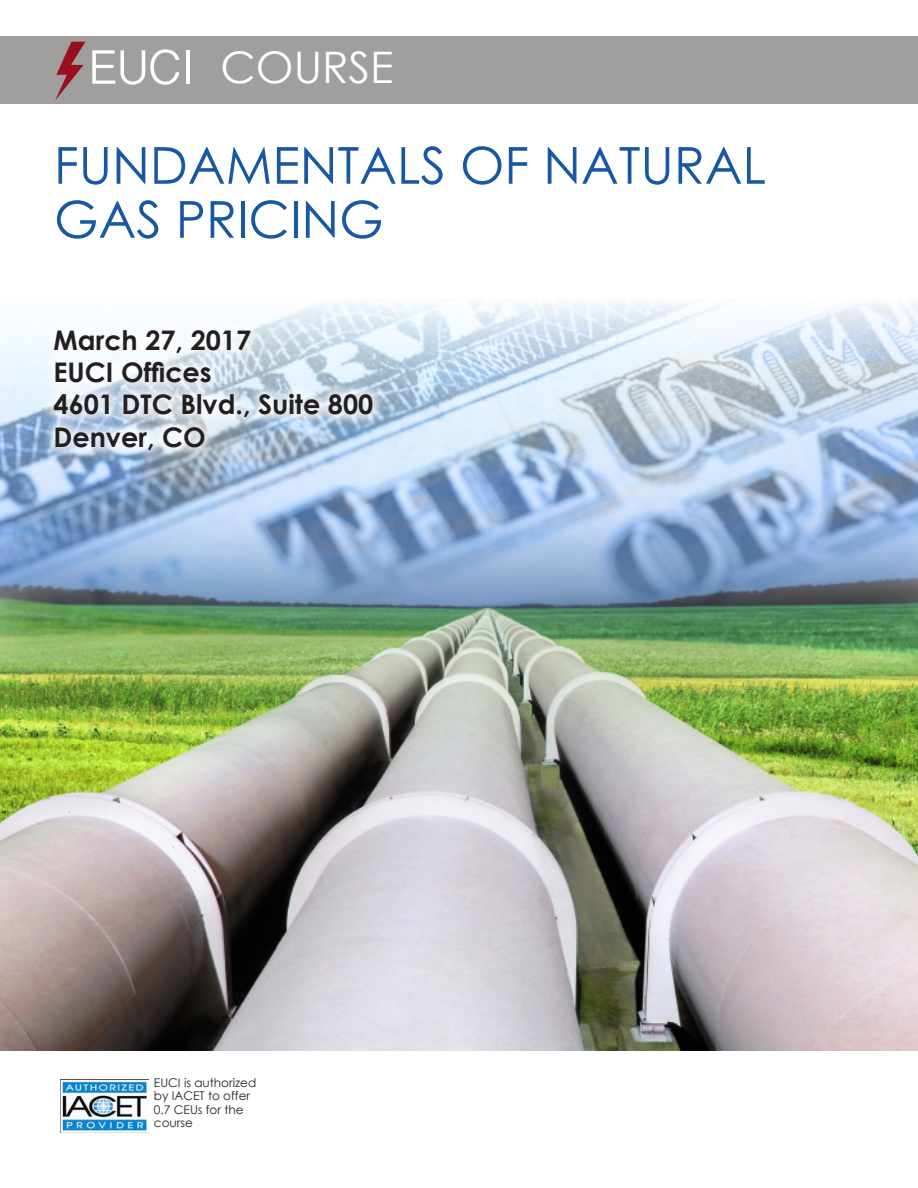
<style>
.page{position:relative;width:918px;height:1188px;background:#fff}
.page>*{position:absolute;margin:0;border:0;box-sizing:border-box;transform-origin:0 0}
.t1{font:51px "Century Gothic";color:#1857a4}
.t2{font:43.5px "Century Gothic";color:#fff}
.t3{font:700 27px "Century Gothic";color:#231f20}
.t4{font:12px/13.5px "Century Gothic";color:#231f20}
</style>
<div class="page">
<img style="left:0;top:302px;width:918px;height:749px">
<div style="left:0;top:36px;width:918px;height:68px;background:#a09f9d"></div>
<div style="left:42px;top:317px;width:343px;height:145px;background:#fff;opacity:.75"></div>
<svg style="left:92px;top:49px;width:87px;height:36px"></svg>
<hr style="left:186px;top:50px;width:4px;height:34px;background:#fff">
<svg style="left:55px;top:42px;width:30px;height:59px"></svg>
<img style="left:61px;top:1080px;width:87px;height:52px">
<p class="t2" style="left:220px;top:37px;width:175px">COURSE</p>
<p class="t1" style="left:54px;top:130px;width:714px">FUNDAMENTALS OF NATURAL</p>
<p class="t1" style="left:54px;top:184px;width:331px">GAS PRICING</p>
<p class="t3" style="left:54px;top:319px;width:199px">March 27, 2017</p>
<p class="t3" style="left:54px;top:352px;width:160px">EUCI Offices</p>
<p class="t3" style="left:54px;top:384px;width:321px">4601 DTC Blvd., Suite 800</p>
<p class="t3" style="left:54px;top:417px;width:154px">Denver, CO</p>
<p class="t4" style="left:154px;top:1076px;width:104px">EUCI is authorized by IACET to offer<br>0.7 CEUs for the course</p>
</div>
